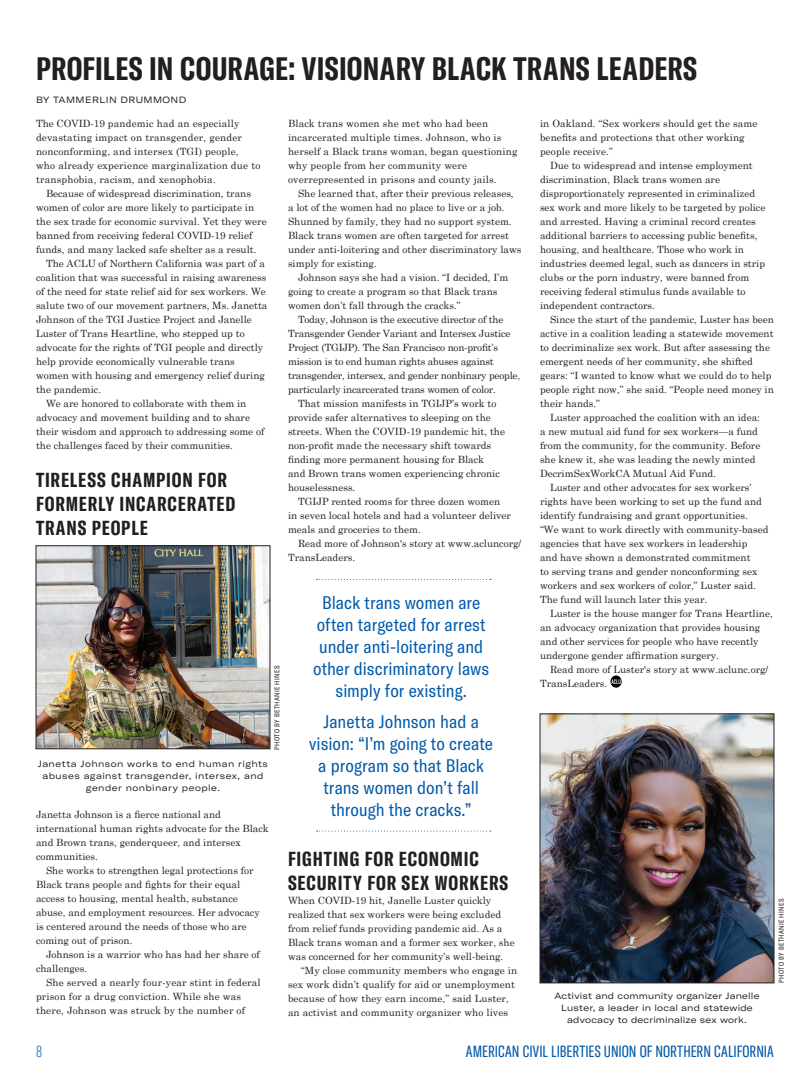
<style>
.page{position:relative;width:810px;height:1080px;background:#fff}
.page>*{position:absolute;margin:0;border:0;box-sizing:border-box;transform-origin:0 0}
.HEAD_32{font:700 extra-condensed 32px "GT America";letter-spacing:.01em;color:#231f20}
.subhead_20{font:700 extra-condensed 20px/24px "GT America";letter-spacing:.045em;color:#231f20}
.pullquote_18_pt_blue{font:condensed 18px/22px "GT America";color:#015aaa;text-align:center}
.t1{font:extra-condensed 16px "GT America";letter-spacing:.005em;color:#015aaa}
.t2{font:100 extra-condensed 16px "GT America";color:#015aaa}
.body{font:10px/14px "Century Schoolbook";color:#231f20}
.body_no_indent{font:10px/14px "Century Schoolbook";color:#231f20}
.body-2{font:10px/14px "Century Schoolbook";letter-spacing:-.02em;color:#231f20}
.body_no_indent-2{font:10px/14px "Century Schoolbook";letter-spacing:.02em;color:#231f20}
._2019_photo_captions{font:expanded 9px/12px "GT America";letter-spacing:.035em;color:#231f20;text-align:center}
.author_byline{font:expanded 9px "GT America";letter-spacing:.05em;color:#231f20}
.GT_America_condensed{font:condensed 7px "GT America";letter-spacing:.05em;color:#231f20}
</style>
<div class="page">
<svg style="left:610px;top:675px;width:12px;height:12px"></svg>
<img style="left:38px;top:548px;width:230px;height:199px">
<div style="left:36px;top:546px;width:234px;height:203px;border:1px solid #231f20"></div>
<img style="left:542px;top:716px;width:230px;height:265px">
<div style="left:540px;top:714px;width:234px;height:269px;border:1px solid #231f20"></div>
<svg style="left:317px;top:579px;width:174px;height:1px"></svg>
<svg style="left:317px;top:831px;width:174px;height:1px"></svg>
<p class="HEAD_32" style="left:36px;top:49px;width:663px">PROFILES IN COURAGE: VISIONARY BLACK TRANS LEADERS</p>
<p class="author_byline" style="left:36px;top:94px;width:152px">BY TAMMERLIN DRUMMOND</p>
<p class="body_no_indent-2" style="left:36px;top:116px;width:226px">The COVID-19 pandemic had an especially devastating impact on transgender, gender nonconforming, and intersex (TGI) people, who already experience marginalization due to transphobia, racism, and xenophobia.</p>
<p class="body" style="left:36px;top:186px;width:232px;text-indent:10px">Because of widespread discrimination, trans women of color are more likely to participate in the sex trade for economic survival. Yet they were banned from receiving federal COVID-19 relief funds, and many lacked safe shelter as a result.</p>
<p class="body" style="left:36px;top:256px;width:233px;text-indent:10px">The ACLU of Northern California was part of a coalition that was successful in raising awareness of the need for state relief aid for sex workers. We salute two of our movement partners, Ms. Janetta Johnson of the TGI Justice Project and Janelle Luster of Trans Heartline, who stepped up to advocate for the rights of TGI people and directly help provide economically vulnerable trans women with housing and emergency relief during the pandemic.</p>
<p class="body" style="left:36px;top:396px;width:230px;text-indent:10px">We are honored to collaborate with them in advocacy and movement building and to share their wisdom and approach to addressing some of the challenges faced by their communities.</p>
<p class="subhead_20" style="left:36px;top:468px;width:201px">TIRELESS CHAMPION FOR<br>FORMERLY INCARCERATED<br>TRANS PEOPLE</p>
<p class="body" style="left:540px;top:116px;width:219px">in Oakland. “Sex workers should get the same benefits and protections that other working people receive.”</p>
<p class="body" style="left:540px;top:158px;width:227px;text-indent:10px">Due to widespread and intense employment discrimination, Black trans women are disproportionately represented in criminalized sex work and more likely to be targeted by police and arrested. Having a criminal record creates additional barriers to accessing public benefits, housing, and healthcare. Those who work in industries deemed legal, such as dancers in strip clubs or the porn industry, were banned from receiving federal stimulus funds available to independent contractors.</p>
<p class="body" style="left:540px;top:312px;width:236px;text-indent:10px">Since the start of the pandemic, Luster has been active in a coalition leading a statewide movement to decriminalize sex work. But after assessing the emergent needs of her community, she shifted gears: “I wanted to know what we could do to help people right now,” she said. “People need money in their hands.”</p>
<p class="body" style="left:540px;top:410px;width:222px;text-indent:10px">Luster approached the coalition with an idea: a new mutual aid fund for sex workers—a fund from the community, for the community. Before she knew it, she was leading the newly minted DecrimSexWorkCA Mutual Aid Fund.</p>
<p class="body" style="left:540px;top:480px;width:230px;text-indent:10px">Luster and other advocates for sex workers’ rights have been working to set up the fund and identify fundraising and grant opportunities. “We want to work directly with community-based agencies that have sex workers in leadership<br>and have shown a demonstrated commitment<br>to serving trans and gender nonconforming sex workers and sex workers of color,” Luster said.<br>The fund will launch later this year.</p>
<p class="body" style="left:540px;top:606px;width:234px;text-indent:10px">Luster is the house manger for Trans Heartline, an advocacy organization that provides housing and other services for people who have recently undergone gender affirmation surgery.</p>
<p class="body" style="left:540px;top:662px;width:230px;text-indent:10px">Read more of Luster's story at www.aclunc.org/<br>TransLeaders.</p>
<p class="body" style="left:288px;top:116px;width:231px">Black trans women she met who had been incarcerated multiple times. Johnson, who is herself a Black trans woman, began questioning why people from her community were overrepresented in prisons and county jails.</p>
<p class="body" style="left:288px;top:186px;width:235px;text-indent:10px">She learned that, after their previous releases, a lot of the women had no place to live or a job.<br>Shunned by family, they had no support system.<br>Black trans women are often targeted for arrest under anti-loitering and other discriminatory laws simply for existing.</p>
<p class="body" style="left:288px;top:270px;width:222px;text-indent:10px">Johnson says she had a vision. “I decided, I’m going to create a program so that Black trans women don’t fall through the cracks.”</p>
<p class="body-2" style="left:288px;top:312px;width:234px;text-indent:10px">Today, Johnson is the executive director of the Transgender Gender Variant and Intersex Justice Project (TGIJP). The San Francisco non-profit’s mission is to end human rights abuses against transgender, intersex, and gender nonbinary people, particularly incarcerated trans women of color.</p>
<p class="body" style="left:288px;top:396px;width:219px;text-indent:10px">That mission manifests in TGIJP’s work to provide safer alternatives to sleeping on the streets. When the COVID-19 pandemic hit, the non-profit made the necessary shift towards finding more permanent housing for Black<br>and Brown trans women experiencing chronic houselessness.</p>
<p class="body" style="left:288px;top:494px;width:224px;text-indent:10px">TGIJP rented rooms for three dozen women in seven local hotels and had a volunteer deliver meals and groceries to them.</p>
<p class="body" style="left:288px;top:536px;width:235px;text-indent:10px">Read more of Johnson's story at www.acluncorg/<br>TransLeaders.</p>
<p class="pullquote_18_pt_blue" style="left:313px;top:592px;width:178px">Black trans women are often targeted for arrest under anti-loitering and other discriminatory laws simply for existing.</p>
<p class="pullquote_18_pt_blue" style="left:309px;top:711px;width:185px">Janetta Johnson had a vision: “I’m going to create a program so that Black trans women don’t fall through the cracks.”</p>
<p class="GT_America_condensed" style="left:273px;top:750px;width:85px;rotate:-90deg">PHOTO BY BETHANIE HINES</p>
<p class="_2019_photo_captions" style="left:38px;top:758px;width:232px">Janetta Johnson works to end human rights abuses against transgender, intersex, and gender nonbinary people.</p>
<p class="body_no_indent" style="left:36px;top:807px;width:234px">Janetta Johnson is a fierce national and international human rights advocate for the Black and Brown trans, genderqueer, and intersex communities.</p>
<p class="body" style="left:36px;top:863px;width:225px;text-indent:10px">She works to strengthen legal protections for Black trans people and fights for their equal access to housing, mental health, substance abuse, and employment resources. Her advocacy is centered around the needs of those who are coming out of prison.</p>
<p class="body" style="left:36px;top:947px;width:225px;text-indent:10px">Johnson is a warrior who has had her share of challenges.</p>
<p class="body" style="left:36px;top:975px;width:226px;text-indent:10px">She served a nearly four-year stint in federal prison for a drug conviction. While she was there, Johnson was struck by the number of</p>
<p class="subhead_20" style="left:288px;top:847px;width:222px">FIGHTING FOR ECONOMIC<br>SECURITY FOR SEX WORKERS</p>
<p class="body_no_indent" style="left:288px;top:894px;width:228px">When COVID-19 hit, Janelle Luster quickly realized that sex workers were being excluded from relief funds providing pandemic aid. As a Black trans woman and a former sex worker, she was concerned for her community’s well-being.</p>
<p class="body" style="left:288px;top:964px;width:231px;text-indent:13px">“My close community members who engage in sex work didn’t qualify for aid or unemployment because of how they earn income,” said Luster, an activist and community organizer who lives</p>
<p class="GT_America_condensed" style="left:777px;top:983px;width:85px;rotate:-90deg">PHOTO BY BETHANIE HINES</p>
<p class="_2019_photo_captions" style="left:554px;top:990px;width:207px">Activist and community organizer Janelle<br>Luster, a leader in local and statewide advocacy to decriminalize sex work.</p>
<h3 class="t2" style="left:36px;top:1042px;width:8px">8</h3>
<h3 class="t1" style="left:466px;top:1042px;width:310px">AMERICAN CIVIL LIBERTIES UNION OF NORTHERN CALIFORNIA</h3>
</div>
